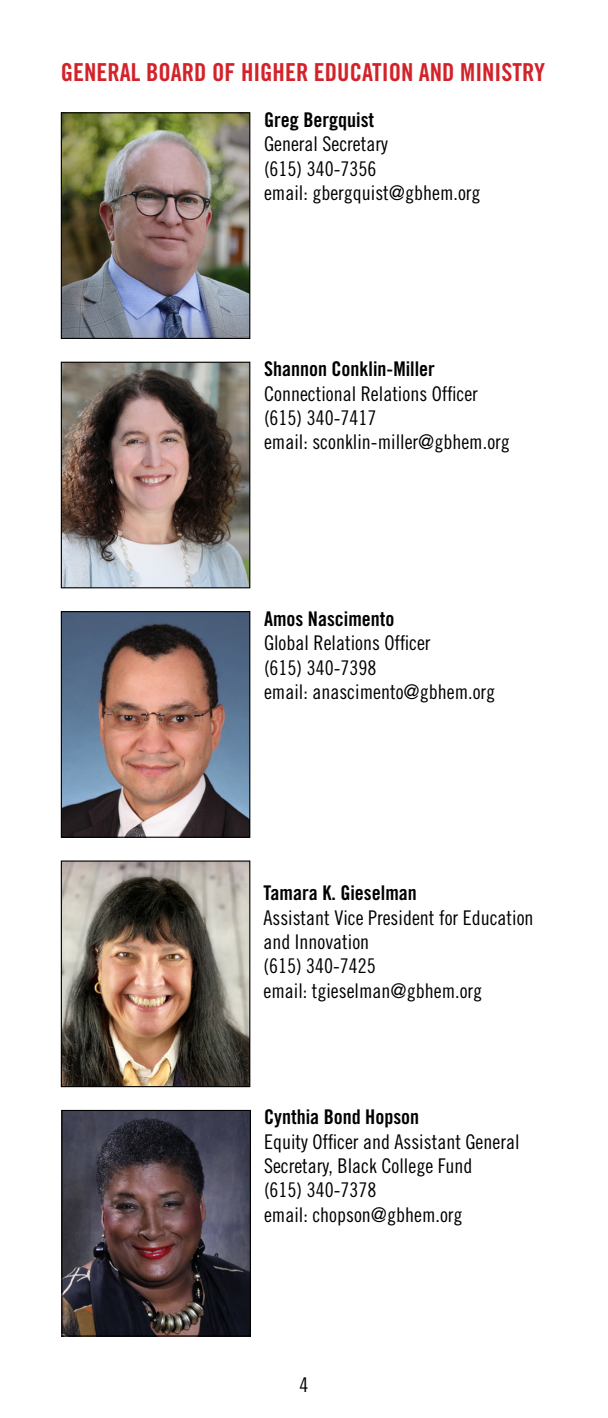
<style>
.page{position:relative;width:608px;height:1418px;background:#fff}
.page>*{position:absolute;margin:0;border:0;box-sizing:border-box;transform-origin:0 0}
.t1{font:24.75px "Trade Gothic LT Std Bd Cn 20";color:#d2232a}
.t2{font:20.25px/24.3px "Trade Gothic LT Std Cn 18";color:#000}
.t3{font:20.25px "Trade Gothic LT Std Bd Cn 20";color:#000}
</style>
<div class="page">
<img style="left:63px;top:114px;width:185px;height:223px">
<div style="left:61px;top:112px;width:189px;height:227px;border:1px solid #000"></div>
<img style="left:63px;top:364px;width:185px;height:222px">
<div style="left:61px;top:362px;width:189px;height:226px;border:1px solid #000"></div>
<img style="left:63px;top:613px;width:185px;height:222px">
<div style="left:61px;top:611px;width:189px;height:226px;border:1px solid #000"></div>
<img style="left:63px;top:862px;width:185px;height:223px">
<div style="left:61px;top:860px;width:189px;height:227px;border:1px solid #000"></div>
<img style="left:63px;top:1112px;width:186px;height:222px">
<div style="left:61px;top:1110px;width:190px;height:226px;border:1px solid #000"></div>
<p class="t1" style="left:61px;top:57px;width:485px">GENERAL BOARD OF HIGHER EDUCATION AND MINISTRY</p>
<p class="t3" style="left:264px;top:107px;width:112px">Greg Bergquist</p>
<p class="t2" style="left:264px;top:132px;width:218px">General Secretary<br>(615) 340-7356<br>email: gbergquist@gbhem.org</p>
<p class="t3" style="left:264px;top:357px;width:172px">Shannon Conklin-Miller</p>
<p class="t2" style="left:264px;top:381px;width:247px">Connectional Relations Officer (615) 340-7417<br>email: sconklin-miller@gbhem.org</p>
<p class="t3" style="left:264px;top:606px;width:132px">Amos Nascimento</p>
<p class="t2" style="left:264px;top:631px;width:233px">Global Relations Officer<br>(615) 340-7398<br>email: anascimento@gbhem.org</p>
<p class="t3" style="left:263px;top:880px;width:155px">Tamara K. Gieselman</p>
<p class="t2" style="left:263px;top:905px;width:271px">Assistant Vice President for Education and Innovation<br>(615) 340-7425<br>email: tgieselman@gbhem.org</p>
<p class="t3" style="left:264px;top:1104px;width:157px">Cynthia Bond Hopson</p>
<p class="t2" style="left:264px;top:1129px;width:257px">Equity Officer and Assistant General<br>Secretary, Black College Fund<br>(615) 340-7378<br>email: chopson@gbhem.org</p>
<p class="t2" style="left:299px;top:1372px;width:10px">4</p>
</div>
